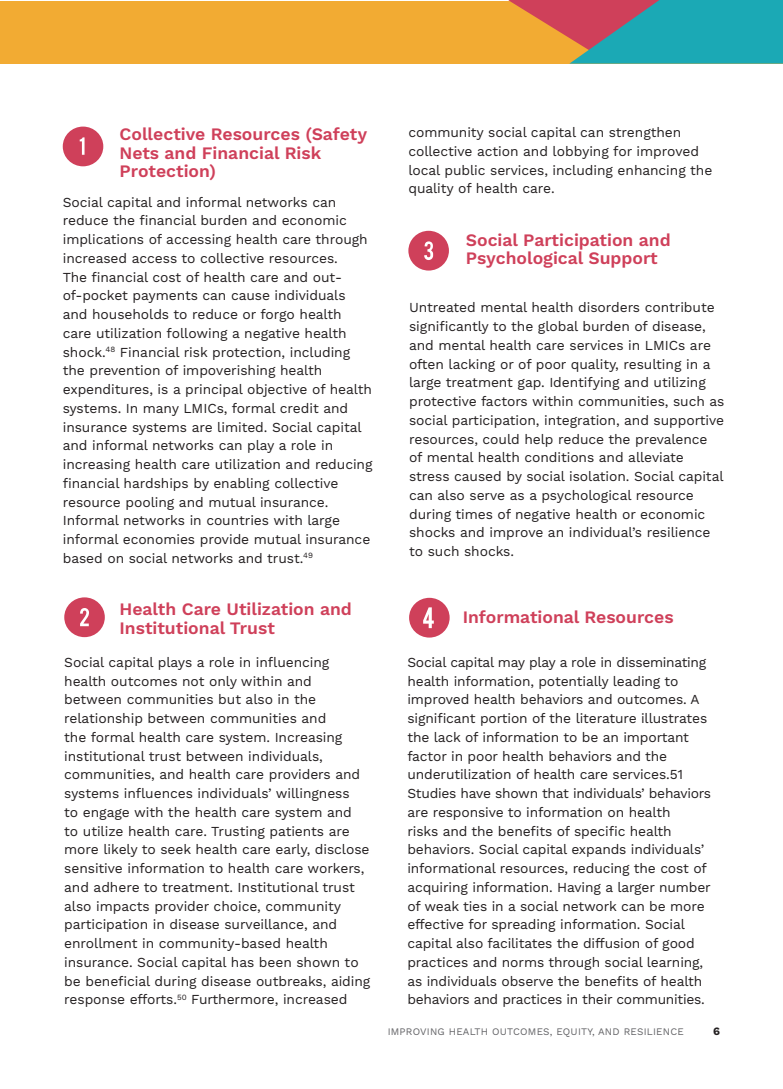
<style>
.page{position:relative;width:783px;height:1089px;background:#fff}
.page>*{position:absolute;margin:0;border:0;box-sizing:border-box;transform-origin:0 0}
.t1{font:600 17.5px/18.8px "Work Sans";color:#cf405a}
.t2{font:13.75px/18.8px "Work Sans";letter-spacing:-.005em;color:#231f20}
.t3{font:700 11.25px "Work Sans";color:#231f20}
.t4{font:10px "Work Sans";letter-spacing:.02em;color:#636366}
</style>
<div class="page">
<div style="left:0;top:1px;width:782px;height:63px;background:#f2ab33"></div>
<svg style="left:508px;top:0;width:274px;height:64px"></svg>
<div style="left:63px;top:127px;width:40px;height:39px;background:#cf405a;border-radius:50%"></div>
<div style="left:64px;top:597px;width:41px;height:40px;background:#cf405a;border-radius:50%"></div>
<div style="left:408px;top:231px;width:41px;height:39px;background:#cf405a;border-radius:50%"></div>
<div style="left:409px;top:598px;width:40px;height:39px;background:#cf405a;border-radius:50%"></div>
<svg style="left:80px;top:137px;width:4px;height:18px"></svg>
<svg style="left:80px;top:608px;width:9px;height:18px"></svg>
<svg style="left:424px;top:241px;width:9px;height:19px"></svg>
<svg style="left:423px;top:607px;width:10px;height:21px"></svg>
<p class="t1" style="left:119px;top:125px;width:249px">Collective Resources (Safety<br>Nets and Financial Risk<br>Protection)</p>
<p class="t2" style="left:63px;top:193px;width:311px">Social capital and informal networks can reduce the financial burden and economic implications of accessing health care through increased access to collective resources.<br>The financial cost of health care and out&shy;of-pocket payments can cause individuals and households to reduce or forgo health care utilization following a negative health shock.<sup>48</sup> Financial risk protection, including the prevention of impoverishing health expenditures, is a principal objective of health systems. In many LMICs, formal credit and insurance systems are limited. Social capital and informal networks can play a role in increasing health care utilization and reducing financial hardships by enabling collective resource pooling and mutual insurance.<br>Informal networks in countries with large informal economies provide mutual insurance based on social networks and trust.<sup>49</sup></p>
<p class="t2" style="left:408px;top:124px;width:305px">community social capital can strengthen collective action and lobbying for improved local public services, including enhancing the quality of health care.</p>
<p class="t1" style="left:465px;top:231px;width:206px">Social Participation and<br>Psychological Support</p>
<p class="t2" style="left:409px;top:299px;width:317px">Untreated mental health disorders contribute significantly to the global burden of disease, and mental health care services in LMICs are often lacking or of poor quality, resulting in a large treatment gap. Identifying and utilizing protective factors within communities, such as social participation, integration, and supportive resources, could help reduce the prevalence of mental health conditions and alleviate stress caused by social isolation. Social capital can also serve as a psychological resource during times of negative health or economic shocks and improve an individual’s resilience to such shocks.</p>
<p class="t1" style="left:119px;top:600px;width:234px">Health Care Utilization and<br>Institutional Trust</p>
<p class="t1" style="left:462px;top:608px;width:212px">Informational Resources</p>
<p class="t2" style="left:64px;top:653px;width:308px">Social capital plays a role in influencing health outcomes not only within and between communities but also in the relationship between communities and<br>the formal health care system. Increasing institutional trust between individuals, communities, and health care providers and systems influences individuals’ willingness<br>to engage with the health care system and<br>to utilize health care. Trusting patients are more likely to seek health care early, disclose sensitive information to health care workers, and adhere to treatment. Institutional trust also impacts provider choice, community participation in disease surveillance, and enrollment in community-based health insurance. Social capital has been shown to be beneficial during disease outbreaks, aiding response efforts.<sup>50</sup> Furthermore, increased</p>
<p class="t2" style="left:407px;top:653px;width:305px">Social capital may play a role in disseminating health information, potentially leading to improved health behaviors and outcomes. A significant portion of the literature illustrates the lack of information to be an important factor in poor health behaviors and the underutilization of health care services.51<br>Studies have shown that individuals’ behaviors are responsive to information on health<br>risks and the benefits of specific health behaviors. Social capital expands individuals’ informational resources, reducing the cost of acquiring information. Having a larger number of weak ties in a social network can be more effective for spreading information. Social capital also facilitates the diffusion of good practices and norms through social learning, as individuals observe the benefits of health behaviors and practices in their communities.</p>
<p class="t4" style="left:387px;top:1025px;width:297px">IMPROVING HEALTH OUTCOMES, EQUITY, AND RESILIENCE</p>
<p class="t3" style="left:713px;top:1024px;width:8px">6</p>
</div>
